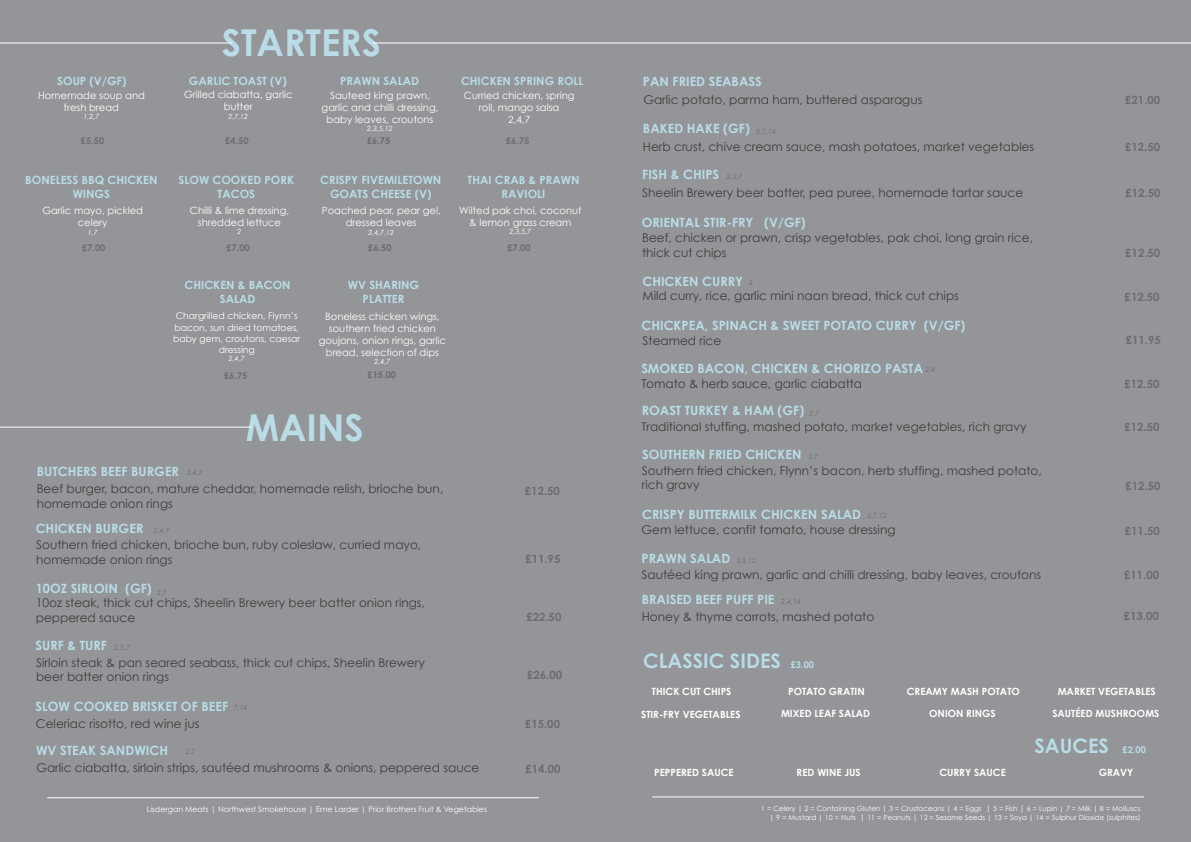
<style>
.page{position:relative;width:1191px;height:842px;background:#939598}
.page>*{position:absolute;margin:0;border:0;box-sizing:border-box;transform-origin:0 0}
.t1{font:700 37px "Century Gothic";color:#b9dce6}
.t2{font:700 20px "Century Gothic";color:#b9dce6}
.t3{font:700 12.8px "Century Gothic";color:#b9dce6}
.t4{font:12.1px/14.5px "Century Gothic";color:#3e3e3f}
.t5{font:700 11.4px/13.6px "Century Gothic";color:#b9dce6;text-align:center}
.t6{font:700 11.4px "Century Gothic";color:#6c6d70}
.t7{font:9.9px/11.9px "Century Gothic";color:#fff;text-align:center}
.t8{font:700 9.9px "Century Gothic";color:#fff}
.t9{font:9.2px/11.1px "Century Gothic";color:#fff;text-align:center}
.t10{font:700 9.2px "Century Gothic";color:#6c6d70}
.t11{font:700 9.2px "Century Gothic";color:#b9dce6}
.t12{font:7.8px "Century Gothic";color:#fff}
.t13{font:7.1px/9.4px "Century Gothic";color:#fff;text-align:right}
.t14{font:italic 7.1px "Century Gothic";color:#fff}
.t15{font:italic 7.1px "Century Gothic";color:#6c6d70}
.s1{font-size:7.8px}
</style>
<div class="page">
<hr style="left:652px;top:796px;width:492px;height:1px;background:#fff">
<hr style="left:47px;top:797px;width:492px;height:1px;background:#fff">
<hr style="left:373px;top:43px;width:818px;height:1px;background:#fff">
<hr style="left:0;top:42px;width:232px;height:1px;background:#fff">
<hr style="left:0;top:427px;width:252px;height:1px;background:#fff">
<p class="t5" style="left:57px;top:74px;width:71px">SOUP (V/GF)</p>
<p class="t7" style="left:38px;top:89px;width:108px">Homemade soup and fresh bread</p>
<p class="t14" style="left:84px;top:112px;width:17px">1,2,7</p>
<p class="t10" style="left:81px;top:133px;width:25px">£5.50</p>
<p class="t5" style="left:25px;top:173px;width:134px">BONELESS BBQ CHICKEN<br>WINGS</p>
<p class="t7" style="left:42px;top:204px;width:102px">Garlic mayo, pickled celery</p>
<p class="t14" style="left:88px;top:227px;width:11px">1,7</p>
<p class="t10" style="left:82px;top:241px;width:25px">£7.00</p>
<h1 class="t1" style="left:222px;top:14px;width:161px">STARTERS</h1>
<p class="t5" style="left:189px;top:73px;width:100px">GARLIC TOAST (V)</p>
<p class="t7" style="left:184px;top:89px;width:110px">Grilled ciabatta, garlic butter</p>
<p class="t14" style="left:228px;top:111px;width:21px">2,7,12</p>
<p class="t10" style="left:225px;top:134px;width:25px">£4.50</p>
<p class="t5" style="left:179px;top:173px;width:117px">SLOW COOKED PORK<br>TACOS</p>
<p class="t7" style="left:190px;top:204px;width:101px">Chilli &amp; lime dressing, shredded lettuce</p>
<p class="t14" style="left:237px;top:227px;width:5px">2</p>
<p class="t10" style="left:226px;top:241px;width:25px">£7.00</p>
<p class="t5" style="left:185px;top:277px;width:107px">CHICKEN &amp; BACON<br>SALAD</p>
<p class="t9" style="left:173px;top:310px;width:129px">Chargrilled chicken, Flynn’s bacon, sun dried tomatoes, baby gem, croutons, caesar dressing</p>
<p class="t14" style="left:229px;top:354px;width:17px">2,4,7</p>
<p class="t10" style="left:224px;top:369px;width:25px">£6.75</p>
<p class="t5" style="left:340px;top:74px;width:80px">PRAWN SALAD</p>
<p class="t7" style="left:322px;top:89px;width:118px">Sauteed king prawn, garlic and chilli dressing, baby leaves, croutons</p>
<p class="t14" style="left:367px;top:124px;width:27px">2,3,5,12</p>
<p class="t10" style="left:367px;top:133px;width:25px">£6.75</p>
<p class="t5" style="left:320px;top:173px;width:122px">CRISPY FIVEMILETOWN<br>GOATS CHEESE (V)</p>
<p class="t7" style="left:322px;top:204px;width:120px">Poached pear, pear gel, dressed leaves</p>
<p class="t14" style="left:368px;top:227px;width:27px">2,4,7,12</p>
<p class="t10" style="left:368px;top:241px;width:25px">£6.50</p>
<p class="t5" style="left:348px;top:278px;width:73px">WV SHARING<br>PLATTER</p>
<p class="t7" style="left:319px;top:310px;width:129px">Boneless chicken wings, southern fried chicken goujons, onion rings, garlic bread, selection of dips</p>
<p class="t14" style="left:374px;top:357px;width:17px">2,4,7</p>
<p class="t10" style="left:367px;top:367px;width:30px">£15.00</p>
<h1 class="t1" style="left:246px;top:399px;width:119px">MAINS</h1>
<p class="t3" style="left:37px;top:461px;width:144px">BUTCHERS BEEF BURGER</p>
<p class="t4" style="left:37px;top:481px;width:408px">Beef burger, bacon, mature cheddar, homemade relish, brioche bun, homemade onion rings</p>
<p class="t3" style="left:36px;top:518px;width:109px">CHICKEN BURGER</p>
<p class="t4" style="left:36px;top:537px;width:386px">Southern fried chicken, brioche bun, ruby coleslaw, curried mayo, homemade onion rings</p>
<p class="t3" style="left:36px;top:578px;width:117px">10OZ SIRLOIN (GF)</p>
<p class="t4" style="left:36px;top:596px;width:391px">10oz steak, thick cut chips, Sheelin Brewery beer batter onion rings, peppered sauce</p>
<p class="t3" style="left:36px;top:636px;width:73px">SURF &amp; TURF</p>
<p class="t4" style="left:36px;top:655px;width:390px">Sirloin steak &amp; pan seared seabass, thick cut chips, Sheelin Brewery beer batter onion rings</p>
<p class="t3" style="left:36px;top:696px;width:194px">SLOW COOKED BRISKET OF BEEF</p>
<p class="t4" style="left:36px;top:716px;width:165px">Celeriac risotto, red wine jus</p>
<p class="t15" style="left:157px;top:587px;width:11px">2,7</p>
<p class="t15" style="left:234px;top:703px;width:15px">7,14</p>
<p class="t5" style="left:461px;top:74px;width:124px">CHICKEN SPRING ROLL</p>
<p class="t7" style="left:464px;top:89px;width:112px">Curried chicken, spring roll, mango salsa<br>2,4,7</p>
<p class="t10" style="left:506px;top:133px;width:25px">£6.75</p>
<p class="t5" style="left:467px;top:173px;width:113px">THAI CRAB &amp; PRAWN<br>RAVIOLI</p>
<p class="t7" style="left:459px;top:204px;width:124px">Wilted pak choi, coconut &amp; lemon grass cream</p>
<p class="t14" style="left:509px;top:227px;width:23px">2,3,5,7</p>
<p class="t10" style="left:507px;top:240px;width:25px">£7.00</p>
<p class="t6" style="left:525px;top:482px;width:37px">£12.50</p>
<p class="t6" style="left:525px;top:550px;width:37px">£11.95</p>
<p class="t6" style="left:526px;top:608px;width:37px">£22.50</p>
<p class="t6" style="left:527px;top:666px;width:37px">£26.00</p>
<p class="t6" style="left:525px;top:715px;width:37px">£15.00</p>
<p class="t3" style="left:36px;top:740px;width:134px">WV STEAK SANDWICH</p>
<p class="t4" style="left:36px;top:761px;width:444px">Garlic ciabatta, sirloin strips, sautéed mushrooms &amp; onions, peppered sauce</p>
<p class="t6" style="left:525px;top:760px;width:37px">£14.00</p>
<p class="t12" style="left:147px;top:803px;width:342px">Lisdergan Meats | Northwest Smokehouse | Erne Larder | Prior Brothers Fruit &amp; Vegetables</p>
<p class="t3" style="left:643px;top:71px;width:120px">PAN FRIED SEABASS</p>
<p class="t4" style="left:643px;top:92px;width:280px">Garlic potato, parma ham, buttered asparagus</p>
<p class="t3" style="left:643px;top:118px;width:108px">BAKED HAKE (GF)</p>
<p class="t4" style="left:643px;top:140px;width:393px">Herb crust, chive cream sauce, mash potatoes, market vegetables</p>
<p class="t3" style="left:642px;top:165px;width:79px">FISH &amp; CHIPS</p>
<p class="t4" style="left:642px;top:185px;width:382px">Sheelin Brewery beer batter, pea puree, homemade tartar sauce</p>
<p class="t3" style="left:641px;top:212px;width:166px">ORIENTAL STIR-FRY (V/GF)</p>
<p class="t4" style="left:642px;top:230px;width:392px">Beef, chicken or prawn, crisp vegetables, pak choi, long grain rice, thick cut chips</p>
<p class="t3" style="left:642px;top:271px;width:102px">CHICKEN CURRY</p>
<p class="t4" style="left:642px;top:288px;width:318px">Mild curry, rice, garlic mini naan bread, thick cut chips</p>
<p class="t3" style="left:641px;top:315px;width:325px">CHICKPEA, SPINACH &amp; SWEET POTATO CURRY (V/GF)</p>
<p class="t4" style="left:642px;top:333px;width:80px">Steamed rice</p>
<p class="t3" style="left:641px;top:358px;width:283px">SMOKED BACON, CHICKEN &amp; CHORIZO PASTA</p>
<p class="t4" style="left:641px;top:376px;width:222px">Tomato &amp; herb sauce, garlic ciabatta</p>
<p class="t3" style="left:641px;top:401px;width:164px">ROAST TURKEY &amp; HAM (GF)</p>
<p class="t4" style="left:641px;top:419px;width:386px">Traditional stuffing, mashed potato, market vegetables, rich gravy</p>
<p class="t3" style="left:642px;top:445px;width:161px">SOUTHERN FRIED CHICKEN</p>
<p class="t4" style="left:642px;top:463px;width:401px">Southern fried chicken, Flynn’s bacon, herb stuffing, mashed potato, rich gravy</p>
<p class="t3" style="left:642px;top:504px;width:221px">CRISPY BUTTERMILK CHICKEN SALAD</p>
<p class="t4" style="left:641px;top:522px;width:255px">Gem lettuce, confit tomato, house dressing</p>
<p class="t3" style="left:641px;top:549px;width:90px">PRAWN SALAD</p>
<p class="t4" style="left:641px;top:567px;width:401px">Sautéed king prawn, garlic and chilli dressing, baby leaves, croutons</p>
<p class="t15" style="left:749px;top:278px;width:5px">2</p>
<p class="t15" style="left:925px;top:364px;width:11px">2,4</p>
<p class="t15" style="left:867px;top:511px;width:21px">2,7,12</p>
<p class="t15" style="left:736px;top:555px;width:21px">3,5,12</p>
<p class="t3" style="left:642px;top:590px;width:134px">BRAISED BEEF PUFF PIE</p>
<p class="t4" style="left:641px;top:609px;width:234px">Honey &amp; thyme carrots, mashed potato</p>
<p class="t15" style="left:781px;top:596px;width:21px">2,4,14</p>
<h2 class="t2" style="left:643px;top:646px;width:139px">CLASSIC SIDES</h2>
<p class="t11" style="left:790px;top:658px;width:25px">£3.00</p>
<p class="t6" style="left:1125px;top:91px;width:37px">£21.00</p>
<p class="t6" style="left:1125px;top:139px;width:37px">£12.50</p>
<p class="t6" style="left:1125px;top:184px;width:37px">£12.50</p>
<p class="t6" style="left:1125px;top:244px;width:37px">£12.50</p>
<p class="t6" style="left:1124px;top:289px;width:37px">£12.50</p>
<p class="t6" style="left:1125px;top:331px;width:37px">£11.95</p>
<p class="t6" style="left:1124px;top:375px;width:37px">£12.50</p>
<p class="t6" style="left:1124px;top:418px;width:37px">£12.50</p>
<p class="t6" style="left:1125px;top:477px;width:37px">£12.50</p>
<p class="t6" style="left:1124px;top:522px;width:37px">£11.50</p>
<p class="t6" style="left:1124px;top:566px;width:37px">£11.00</p>
<p class="t6" style="left:1123px;top:607px;width:37px">£13.00</p>
<p class="t8" style="left:652px;top:684px;width:81px">THICK CUT CHIPS</p>
<p class="t8" style="left:788px;top:683px;width:78px">POTATO GRATIN</p>
<p class="t8" style="left:906px;top:683px;width:115px">CREAMY MASH POTATO</p>
<p class="t8" style="left:1057px;top:683px;width:100px">MARKET VEGETABLES</p>
<p class="t8" style="left:641px;top:707px;width:101px">STIR-FRY VEGETABLES</p>
<p class="t8" style="left:781px;top:706px;width:91px">MIXED LEAF SALAD</p>
<p class="t8" style="left:929px;top:706px;width:68px">ONION RINGS</p>
<p class="t8" style="left:1052px;top:706px;width:109px">SAUTÉED MUSHROOMS</p>
<h2 class="t2" style="left:1034px;top:731px;width:76px">SAUCES</h2>
<p class="t11" style="left:1122px;top:742px;width:25px">£2.00</p>
<p class="t8" style="left:654px;top:765px;width:81px">PEPPERED SAUCE</p>
<p class="t8" style="left:796px;top:765px;width:66px">RED WINE JUS</p>
<p class="t8" style="left:939px;top:765px;width:68px">CURRY SAUCE</p>
<p class="t8" style="left:1098px;top:765px;width:36px">GRAVY</p>
<p class="t13" style="left:761px;top:803px;width:381px">1 = Celery | 2 = Containing Gluten | 3 = Crustaceans | 4 = Eggs <span class="s1">|</span> 5 = Fish <span class="s1">|</span> 6 = Lupin | 7 = Milk | 8 = Molluscs | 9 = Mustard | 10 = Nuts <span class="s1">|</span> 11 = Peanuts | 12 = Sesame Seeds | 13 = Soya | 14 = Sulphur Dioxide (sulphites)</p>
</div>
